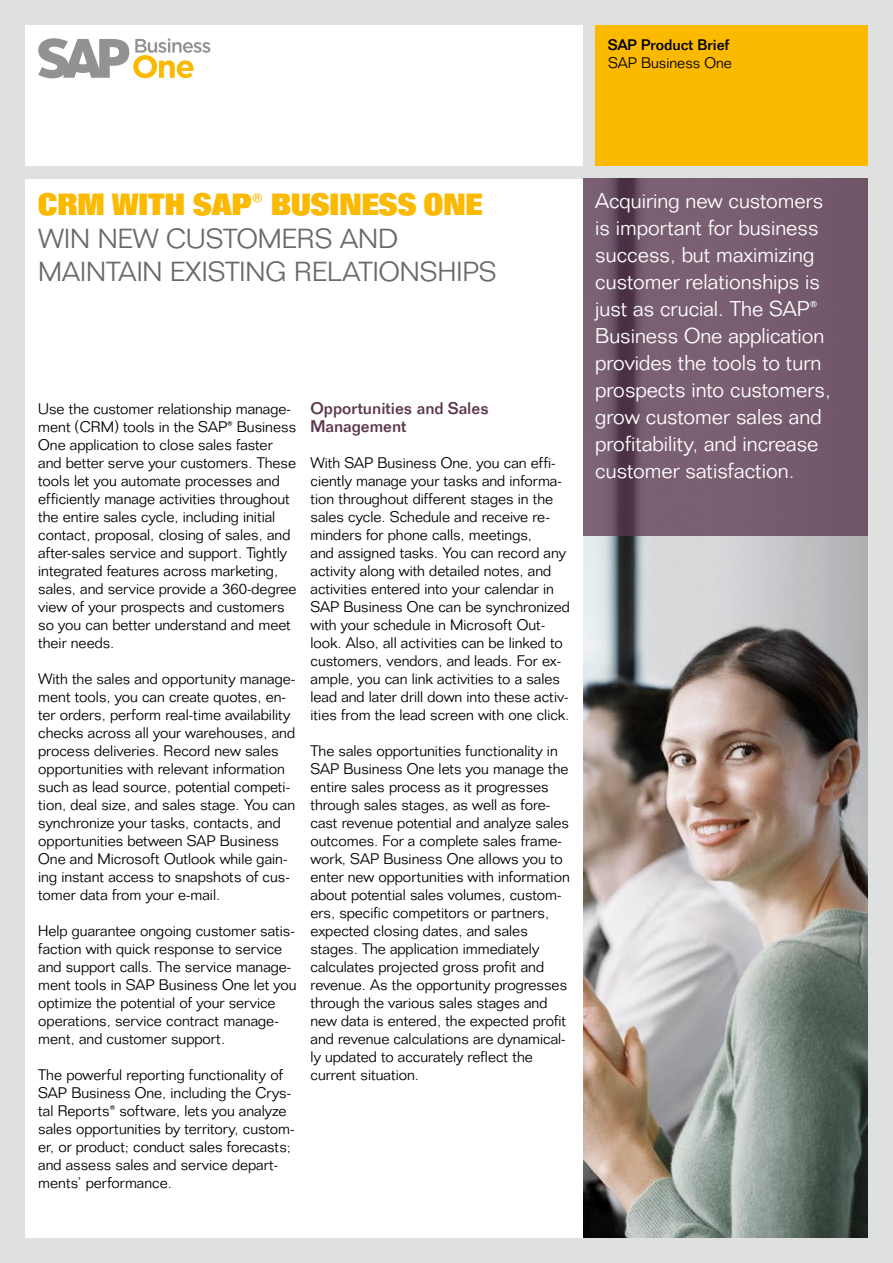
<style>
.page{position:relative;width:893px;height:1263px;background:#dfe0e0}
.page>*{position:absolute;margin:0;border:0;box-sizing:border-box;transform-origin:0 0}
.t1{font:30px "SAP Sans 2007 Extra Bold Cond";color:#fbb900}
.t2{font:300 27px/33px "SAP Sans 2007";color:#6a6a69}
.t3{font:300 21px/27px "SAP Sans 2007";color:#fff}
.t4{font:500 16.5px/18px "SAP Sans 2007";color:#5c374f}
.t5{font:300 15px/18px "SAP Sans 2007";color:#000}
.t6{font:500 15px "SAP Sans 2007";color:#000}
</style>
<div class="page">
<img style="left:583px;top:536px;width:284px;height:701px">
<div style="left:26px;top:179px;width:557px;height:1058px;background:#fff"></div>
<div style="left:595px;top:26px;width:272px;height:140px;background:#fbb900"></div>
<div style="left:26px;top:26px;width:557px;height:140px;background:#fff"></div>
<svg style="left:583px;top:179px;width:284px;height:357px;background:#74596b"></svg>
<svg style="left:38px;top:38px;width:172px;height:40px"></svg>
<p class="t6" style="left:608px;top:36px;width:123px">SAP Product Brief</p>
<p class="t5" style="left:608px;top:54px;width:125px">SAP Business One</p>
<h1 class="t1" style="left:38px;top:186px;width:446px">CRM WITH SAP® BUSINESS ONE</h1>
<h2 class="t2" style="left:38px;top:222px;width:441px">Win New Customers and<br>Maintain Existing Relationships</h2>
<p class="t5" style="left:38px;top:400px;width:260px">Use the customer relationship manage&shy;ment (CRM ) tools in the SAP® Business One application to close sales faster and better serve your customers. These tools let you automate processes and efficiently manage activities throughout the entire sales cycle, including initial contact, proposal, closing of sales, and after-sales service and support. Tightly integrated features across marketing, sales, and service provide a 360-degree view of your prospects and customers so you can better understand and meet their needs.</p>
<p class="t5" style="left:38px;top:670px;width:258px">With the sales and opportunity manage&shy;ment tools, you can create quotes, en&shy;ter orders, perform real-time availability checks across all your warehouses, and process deliveries. Record new sales opportunities with relevant information such as lead source, potential competi&shy;tion, deal size, and sales stage. You can synchronize your tasks, contacts, and opportunities between SAP Business One and Microsoft Outlook while gain&shy;ing instant access to snapshots of cus&shy;tomer data from your e-mail.</p>
<p class="t5" style="left:38px;top:922px;width:260px">Help guarantee ongoing customer satis&shy;faction with quick response to service and support calls. The service manage&shy;ment tools in SAP Business One let you optimize the potential of your service operations, service contract manage&shy;ment, and customer support.</p>
<p class="t5" style="left:38px;top:1066px;width:258px">The powerful reporting functionality of SAP Business One, including the Crys&shy;tal Reports® software, lets you analyze sales opportunities by territory, custom&shy;er, or product; conduct sales forecasts; and assess sales and service depart&shy;ments’ performance.</p>
<p class="t4" style="left:310px;top:400px;width:180px">Opportunities and Sales<br>Management</p>
<p class="t5" style="left:310px;top:454px;width:261px">With SAP Business One, you can effi&shy;ciently manage your tasks and informa&shy;tion throughout different stages in the sales cycle. Schedule and receive re&shy;minders for phone calls, meetings,<br>and assigned tasks. You can record any activity along with detailed notes, and activities entered into your calendar in SAP Business One can be synchronized with your schedule in Microsoft Out&shy;look. Also, all activities can be linked to customers, vendors, and leads. For ex&shy;ample, you can link activities to a sales lead and later drill down into these activ&shy;ities from the lead screen with one click.</p>
<p class="t5" style="left:310px;top:742px;width:261px">The sales opportunities functionality in SAP Business One lets you manage the entire sales process as it progresses through sales stages, as well as fore&shy;cast revenue potential and analyze sales outcomes. For a complete sales frame&shy;work, SAP Business One allows you to enter new opportunities with information about potential sales volumes, custom&shy;ers, specific competitors or partners, expected closing dates, and sales stages. The application immediately calculates projected gross profit and revenue. As the opportunity progresses through the various sales stages and new data is entered, the expected profit and revenue calculations are dynamical&shy;ly updated to accurately reflect the current situation.</p>
<p class="t3" style="left:595px;top:187px;width:237px">Acquiring new customers is important for business success, but maximizing customer relationships is just as crucial. The SAP®<br>Business One application provides the tools to turn prospects into customers, grow customer sales and profitability, and increase customer satisfaction.</p>
</div>
